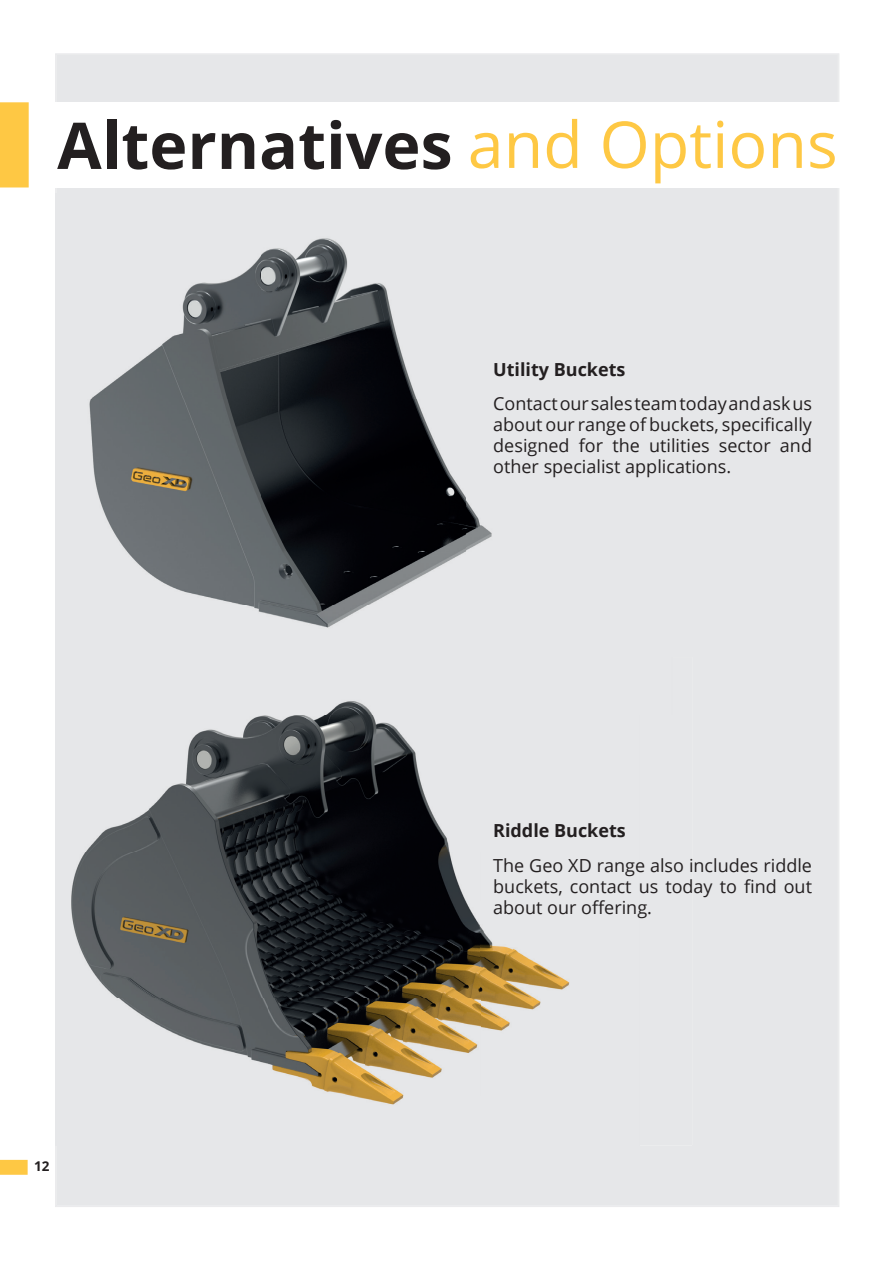
<style>
.page{position:relative;width:893px;height:1263px;background:#fff}
.page>*{position:absolute;margin:0;border:0;box-sizing:border-box;transform-origin:0 0}
.t1{font:700 64.5px "Open Sans";color:#231f20}
.t2{font:18px/21px "Open Sans";color:#231f20;text-align:justify}
.t3{font:700 18px "Open Sans";color:#231f20}
.t4{font:700 13.5px "Open Sans";color:#231f20}
.s1{font-weight:400;color:#fec844}
</style>
<div class="page">
<div style="left:56px;top:54px;width:783px;height:1152px;background:#e6e7e9"></div>
<svg style="left:0;top:1160px;width:28px;height:15px"></svg>
<div style="left:2px;top:103px;width:891px;height:85px;background:#fff"></div>
<div style="left:0;top:102px;width:29px;height:85px;background:#fec844"></div>
<hr style="left:55px;top:194px;width:2px;height:951px;background:#e6e7e9">
<img style="left:57px;top:194px;width:615px;height:520px">
<div style="left:639px;top:657px;width:53px;height:488px;background:#e6e7e9"></div>
<img style="left:57px;top:714px;width:582px;height:431px">
<h1 class="t1" style="left:57px;top:100px;width:782px">Alternatives <span class="s1">and Options</span></h1>
<p class="t3" style="left:493px;top:357px;width:134px">Utility Buckets</p>
<p class="t2" style="left:493px;top:392px;width:320px">Contact our sales team today and ask us about our range of buckets, specifically designed for the utilities sector and other specialist applications.</p>
<p class="t4" style="left:34px;top:1157px;width:17px">12</p>
<p class="t3" style="left:493px;top:818px;width:134px">Riddle Buckets</p>
<p class="t2" style="left:493px;top:854px;width:320px">The Geo XD range also includes riddle buckets, contact us today to find out about our offering.</p>
</div>
